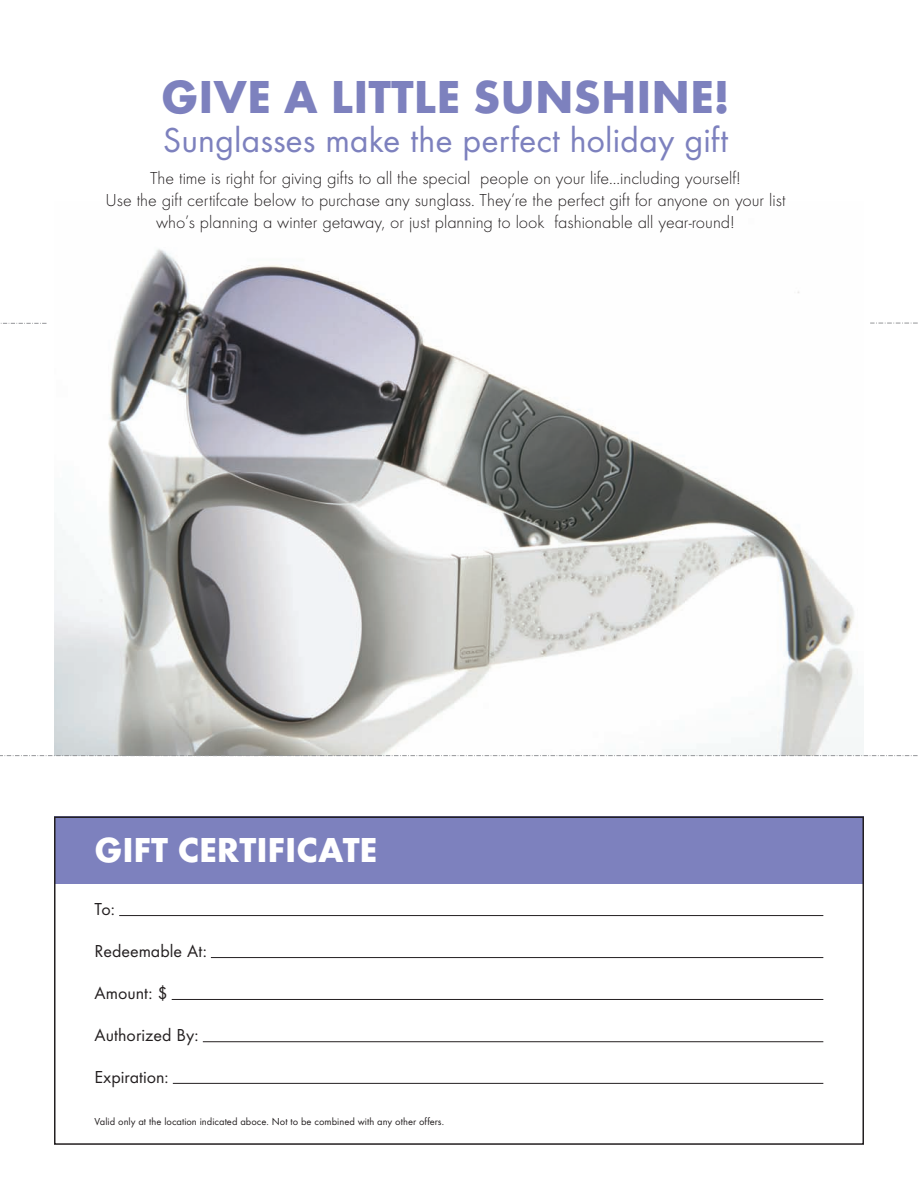
<style>
.page{position:relative;width:918px;height:1188px;background:#fff}
.page>*{position:absolute;margin:0;border:0;box-sizing:border-box;transform-origin:0 0}
.t1{font:700 48px "Futura T";color:#7d81be}
.t2{font:36px "Futura T";color:#7d81be}
.t3{font:700 36px "Futura T";color:#fff}
.t4{font:300 18px/21.6px "Futura T";color:#231f20;text-align:center}
.t5{font:18px "Futura T";color:#231f20}
.t6{font:10.5px "Futura T";color:#231f20}
</style>
<div class="page">
<div style="left:54px;top:816px;width:810px;height:68px;background:#7d81be"></div>
<div style="left:54px;top:816px;width:810px;height:329px;border:2px solid #231f20"></div>
<img style="left:54px;top:249px;width:810px;height:506px">
<hr style="left:119px;top:915px;width:704px;height:1px;background:#231f20">
<hr style="left:211px;top:957px;width:612px;height:1px;background:#231f20">
<hr style="left:172px;top:999px;width:651px;height:1px;background:#231f20">
<hr style="left:203px;top:1041px;width:620px;height:1px;background:#231f20">
<hr style="left:173px;top:1083px;width:650px;height:1px;background:#231f20">
<svg style="left:0;top:323px;width:47px;height:1px"></svg>
<svg style="left:870px;top:323px;width:48px;height:1px"></svg>
<svg style="left:0;top:755px;width:918px;height:1px"></svg>
<h1 class="t1" style="left:161px;top:68px;width:570px">GIVE A LITTLE SUNSHINE!</h1>
<h2 class="t2" style="left:163px;top:118px;width:567px">Sunglasses make the perfect holiday gift</h2>
<p class="t4" style="left:105px;top:167px;width:682px">The time is right for giving gifts to all the special people on your life...including yourself!<br>Use the gift certifcate below to purchase any sunglass. They’re the perfect gift for anyone on your list who’s planning a winter getaway, or just planning to look fashionable all year-round!</p>
<h2 class="t3" style="left:94px;top:828px;width:284px">GIFT CERTIFICATE</h2>
<p class="t5" style="left:95px;top:899px;width:22px">To:</p>
<p class="t5" style="left:95px;top:941px;width:114px">Redeemable At:</p>
<p class="t5" style="left:95px;top:983px;width:75px">Amount: $</p>
<p class="t5" style="left:95px;top:1025px;width:105px">Authorized By:</p>
<p class="t5" style="left:95px;top:1067px;width:76px">Expiration:</p>
<p class="t6" style="left:95px;top:1116px;width:351px">Valid only at the location indicated aboce. Not to be combined with any other offers.</p>
</div>
